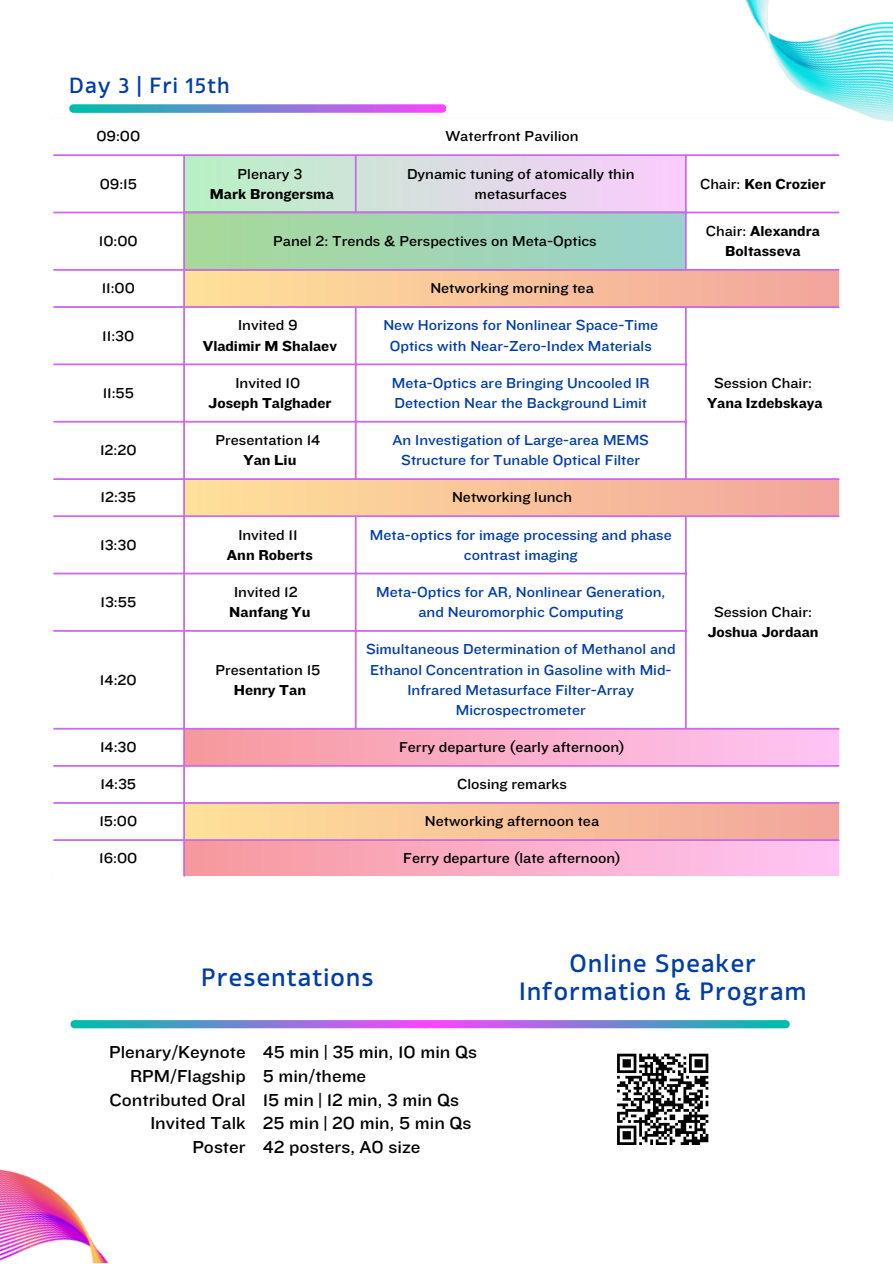
<style>
.page{position:relative;width:893px;height:1264px;background:#fff}
.page>*{position:absolute;margin:0;border:0;box-sizing:border-box;transform-origin:0 0}
.t1{font:500 24px/28px "Xyngia";letter-spacing:.05em;color:#003da5;text-align:center}
.t2{font:500 21px "Xyngia";letter-spacing:.05em;color:#003da5}
.t3{font:18px "Knockout 32";color:#000}
.t4{font:15px/20.2px "Knockout 32";color:#003da5;text-align:center}
.t5{font:15px/20.2px "Knockout 32";color:#000;text-align:center}
.t6{font:15px/20.2px "Knockout 52";color:#000;text-align:center}
.s1{font-family:"Knockout 32"}
.s2{font-family:"Knockout 52"}
</style>
<div class="page">
<div style="left:185px;top:729px;width:655px;height:36px;background:linear-gradient(to right,#f6999c,#ffc4f5)"></div>
<div style="left:185px;top:840px;width:655px;height:36px;background:linear-gradient(to right,#f6999c,#ffc4f5)"></div>
<div style="left:184px;top:803px;width:656px;height:37px;background:linear-gradient(to right,#ffe299,#f2a59d)"></div>
<div style="left:185px;top:479px;width:655px;height:37px;background:linear-gradient(to right,#ffe299,#f2a59d)"></div>
<div style="left:184px;top:271px;width:656px;height:37px;background:linear-gradient(to right,#ffe299,#f2a59d)"></div>
<div style="left:185px;top:212px;width:500px;height:59px;background:linear-gradient(to right,#a7d999,#99d3cc)"></div>
<svg style="left:185px;top:156px;width:337px;height:56px;background:#cce3d6"></svg>
<hr style="left:839px;top:119px;width:1px;height:757px;background:#fff">
<hr style="left:183px;top:156px;width:2px;height:720px;background:#cb6ce6">
<hr style="left:355px;top:156px;width:1px;height:56px;background:#cb6ce6">
<hr style="left:355px;top:308px;width:1px;height:170px;background:#cb6ce6">
<hr style="left:355px;top:517px;width:1px;height:210px;background:#cb6ce6">
<hr style="left:685px;top:156px;width:1px;height:113px;background:#cb6ce6">
<hr style="left:685px;top:308px;width:1px;height:170px;background:#cb6ce6">
<hr style="left:685px;top:517px;width:1px;height:210px;background:#cb6ce6">
<hr style="left:53px;top:154px;width:786px;height:2px;background:#cb6ce6">
<hr style="left:53px;top:212px;width:786px;height:1px;background:#cb6ce6">
<hr style="left:53px;top:269px;width:786px;height:2px;background:#cb6ce6">
<hr style="left:53px;top:306px;width:786px;height:2px;background:#cb6ce6">
<hr style="left:53px;top:363px;width:633px;height:2px;background:#cb6ce6">
<hr style="left:53px;top:421px;width:633px;height:1px;background:#cb6ce6">
<hr style="left:53px;top:478px;width:786px;height:2px;background:#cb6ce6">
<hr style="left:53px;top:515px;width:786px;height:2px;background:#cb6ce6">
<hr style="left:53px;top:572px;width:633px;height:2px;background:#cb6ce6">
<hr style="left:53px;top:630px;width:633px;height:1px;background:#cb6ce6">
<hr style="left:53px;top:727px;width:786px;height:2px;background:#cb6ce6">
<hr style="left:53px;top:765px;width:786px;height:1px;background:#cb6ce6">
<hr style="left:53px;top:802px;width:786px;height:1px;background:#cb6ce6">
<hr style="left:53px;top:839px;width:786px;height:2px;background:#cb6ce6">
<img style="left:522px;top:0;width:370px;height:230px">
<img style="left:0;top:1169px;width:108px;height:93px">
<svg style="left:70px;top:1020px;width:362px;height:8px;background:#7a84d3"></svg>
<svg style="left:427px;top:1020px;width:362px;height:8px;background:#7d83d4"></svg>
<svg style="left:69px;top:104px;width:377px;height:9px;background:#8189d5"></svg>
<svg style="left:617px;top:1053px;width:92px;height:92px"></svg>
<p class="t2" style="left:69px;top:73px;width:162px">Day 3 | Fri 15th</p>
<p class="t5" style="left:96px;top:126px;width:45px">09:00</p>
<p class="t5" style="left:445px;top:126px;width:135px">Waterfront Pavilion</p>
<p class="t5" style="left:100px;top:173px;width:39px">09:15</p>
<p class="t5" style="left:237px;top:163px;width:66px">Plenary 3</p>
<p class="t6" style="left:210px;top:183px;width:126px">Mark Brongersma</p>
<p class="t5" style="left:407px;top:163px;width:229px">Dynamic tuning of atomically thin metasurfaces</p>
<p class="t6" style="left:700px;top:173px;width:127px"><span class="s1">Chair:</span> Ken Crozier</p>
<p class="t5" style="left:99px;top:230px;width:40px">10:00</p>
<p class="t5" style="left:273px;top:230px;width:325px">Panel 2: Trends &amp; Perspectives on Meta-Optics</p>
<p class="t6" style="left:705px;top:220px;width:116px"><span class="s1">Chair:</span> Alexandra<br>Boltasseva</p>
<p class="t5" style="left:102px;top:278px;width:35px">11:00</p>
<p class="t5" style="left:430px;top:278px;width:165px">Networking morning tea</p>
<p class="t5" style="left:102px;top:325px;width:34px">11:30</p>
<p class="t5" style="left:238px;top:315px;width:61px">Invited 9</p>
<p class="t6" style="left:203px;top:335px;width:136px">Vladimir M Shalaev</p>
<p class="t4" style="left:383px;top:315px;width:276px">New Horizons for Nonlinear Space-Time<br>Optics with Near-Zero-Index Materials</p>
<p class="t5" style="left:103px;top:382px;width:33px">11:55</p>
<p class="t5" style="left:100px;top:439px;width:38px">12:20</p>
<p class="t5" style="left:235px;top:372px;width:66px">Invited 10</p>
<p class="t6" style="left:208px;top:392px;width:125px">Joseph Talghader</p>
<p class="t5" style="left:215px;top:429px;width:106px">Presentation 14</p>
<p class="t6" style="left:243px;top:450px;width:54px">Yan Liu</p>
<p class="t4" style="left:392px;top:372px;width:259px;text-align:left">Meta-Optics are Bringing Uncooled IR<br>Detection Near the Background Limit</p>
<p class="t4" style="left:392px;top:429px;width:258px">An Investigation of Large-area MEMS<br>Structure for Tunable Optical Filter</p>
<p class="t5" style="left:101px;top:487px;width:37px">12:35</p>
<p class="t5" style="left:452px;top:487px;width:121px">Networking lunch</p>
<p class="t5" style="left:100px;top:534px;width:38px">13:30</p>
<p class="t4" style="left:370px;top:524px;width:303px">Meta-optics for image processing and phase contrast imaging</p>
<p class="t5" style="left:238px;top:524px;width:61px">Invited 11</p>
<p class="t6" style="left:227px;top:544px;width:87px">Ann Roberts</p>
<p class="t5" style="left:100px;top:591px;width:37px">13:55</p>
<p class="t5" style="left:100px;top:669px;width:38px">14:20</p>
<p class="t5" style="left:234px;top:581px;width:65px">Invited 12</p>
<p class="t6" style="left:229px;top:601px;width:83px">Nanfang Yu</p>
<p class="t5" style="left:215px;top:659px;width:106px">Presentation 15</p>
<p class="t6" style="left:234px;top:679px;width:74px">Henry Tan</p>
<p class="t4" style="left:376px;top:581px;width:290px">Meta-Optics for AR, Nonlinear Generation, and Neuromorphic Computing</p>
<p class="t4" style="left:366px;top:638px;width:311px">Simultaneous Determination of Methanol and Ethanol Concentration in Gasoline with Mid-Infrared Metasurface Filter-Array Microspectrometer</p>
<p class="t5" style="left:100px;top:736px;width:38px">14:30</p>
<p class="t5" style="left:399px;top:736px;width:227px">Ferry departure (early afternoon)</p>
<p class="t5" style="left:100px;top:773px;width:37px">14:35</p>
<p class="t5" style="left:457px;top:773px;width:111px">Closing remarks</p>
<p class="t5" style="left:99px;top:810px;width:39px">15:00</p>
<p class="t5" style="left:425px;top:810px;width:176px">Networking afternoon tea</p>
<p class="t5" style="left:99px;top:848px;width:40px">16:00</p>
<p class="t5" style="left:403px;top:848px;width:219px">Ferry departure (late afternoon)</p>
<p class="t5" style="left:714px;top:372px;width:99px">Session Chair:</p>
<p class="t6" style="left:707px;top:392px;width:117px">Yana Izdebskaya</p>
<p class="t5" style="left:707px;top:601px;width:113px">Session Chair:<br><span class="s2">Joshua Jordaan</span></p>
<p class="t1" style="left:201px;top:963px;width:174px">Presentations</p>
<p class="t3" style="left:109px;top:1040px;width:138px">Plenary/Keynote</p>
<p class="t3" style="left:130px;top:1064px;width:117px">RPM/Flagship</p>
<p class="t3" style="left:109px;top:1088px;width:138px">Contributed Oral</p>
<p class="t3" style="left:150px;top:1111px;width:97px">Invited Talk</p>
<p class="t3" style="left:192px;top:1135px;width:55px">Poster</p>
<p class="t3" style="left:263px;top:1040px;width:216px">45 min | 35 min, 10 min Qs</p>
<p class="t3" style="left:263px;top:1064px;width:105px">5 min/theme</p>
<p class="t3" style="left:263px;top:1088px;width:198px">15 min | 12 min, 3 min Qs</p>
<p class="t3" style="left:263px;top:1111px;width:210px">25 min | 20 min, 5 min Qs</p>
<p class="t3" style="left:263px;top:1135px;width:159px">42 posters, A0 size</p>
<p class="t1" style="left:519px;top:949px;width:289px">Online Speaker<br>Information &amp; Program</p>
</div>
